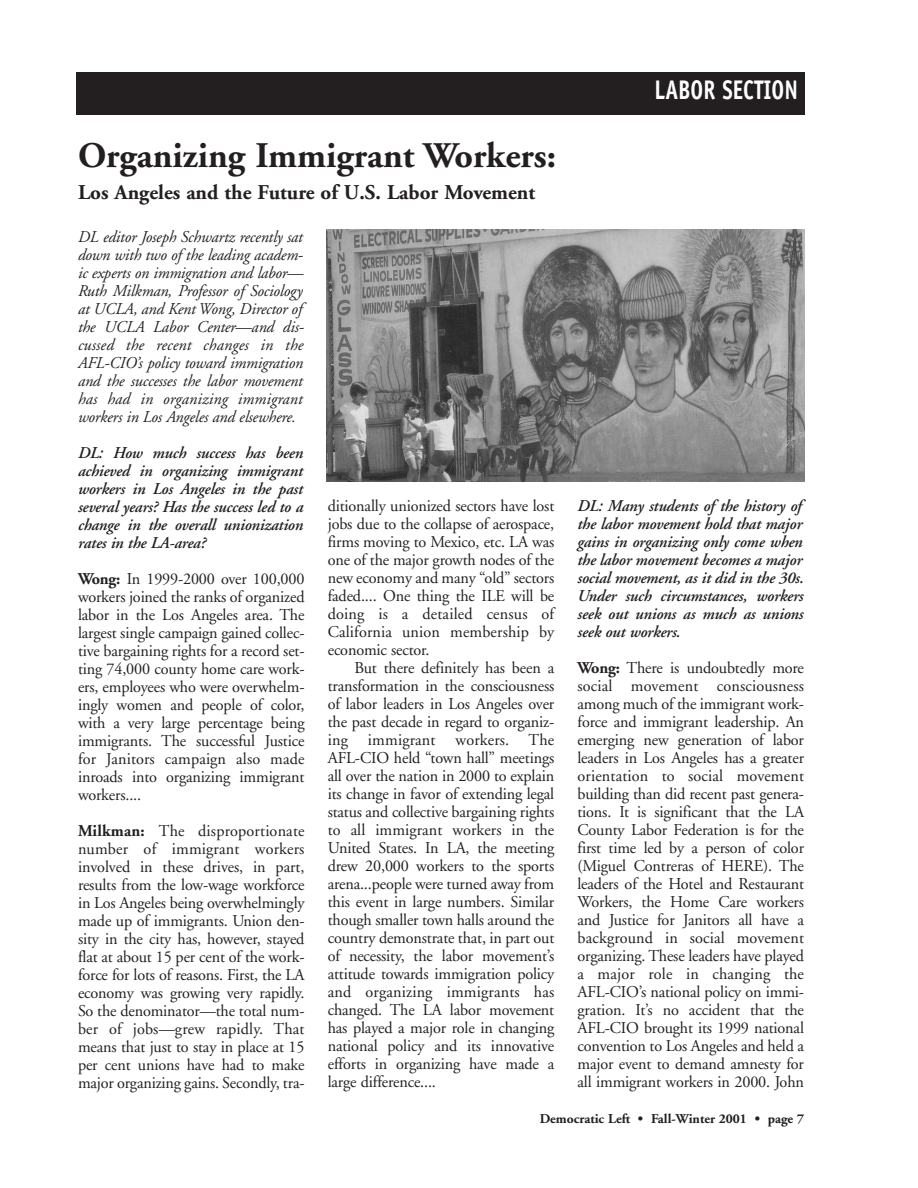
<style>
.page{position:relative;width:918px;height:1188px;background:#fff}
.page>*{position:absolute;margin:0;border:0;box-sizing:border-box;transform-origin:0 0}
.t1{font:700 36px "Adobe Garamond";color:#231f20}
.t2{font:700 27px "Officina Sans";color:#fff;scale:.8 1}
.t3{font:700 21px "Adobe Garamond";color:#231f20}
.t4{font:16.5px/18px "Adobe Garamond";letter-spacing:-.01em;color:#231f20;text-align:justify}
.t5{font:italic 600 16.5px/18px "Adobe Garamond";letter-spacing:-.01em;color:#231f20;text-align:justify}
.t6{font:italic 16.5px/18px "Adobe Garamond";letter-spacing:-.01em;color:#231f20;text-align:justify}
.t7{font:700 13.5px "Adobe Garamond";color:#231f20}
.s1{font-weight:700}
</style>
<div class="page">
<div style="left:76px;top:72px;width:730px;height:42px;background:#231f20"></div>
<img style="left:326px;top:229px;width:478px;height:253px">
<h1 class="t1" style="left:78px;top:141px;width:480px">Organizing Immigrant Workers:</h1>
<p class="t3" style="left:78px;top:184px;width:459px">Los Angeles and the Future of U.S. Labor Movement</p>
<p class="t6" style="left:78px;top:229px;width:227px">DL editor Joseph Schwartz recently sat down with two of the leading academ&shy;ic experts on immigration and labor— Ruth Milkman, Professor of Sociology at UCLA, and Kent Wong, Director of the UCLA Labor Center—and dis&shy;cussed the recent changes in the AFL-CIO’s policy toward immigration and the successes the labor movement has had in organizing immigrant workers in Los Angeles and elsewhere.</p>
<p class="t5" style="left:78px;top:445px;width:227px">DL: How much success has been achieved in organizing immigrant workers in Los Angeles in the past several years? Has the success led to a change in the overall unionization rates in the LA-area?</p>
<p class="t4" style="left:78px;top:571px;width:228px"><span class="s1">Wong:</span> In 1999-2000 over 100,000 workers joined the ranks of organized labor in the Los Angeles area. The largest single campaign gained collec&shy;tive bargaining rights for a record set&shy;ting 74,000 county home care work&shy;ers, employees who were overwhelm&shy;ingly women and people of color, with a very large percentage being immigrants. The successful Justice for Janitors campaign also made inroads into organizing immigrant workers....</p>
<p class="t4" style="left:78px;top:823px;width:228px"><span class="s1">Milkman:</span> The disproportionate number of immigrant workers involved in these drives, in part, results from the low-wage workforce in Los Angeles being overwhelmingly made up of immigrants. Union den&shy;sity in the city has, however, stayed flat at about 15 per cent of the work&shy;force for lots of reasons. First, the LA economy was growing very rapidly.<br>So the denominator—the total num&shy;ber of jobs—grew rapidly. That means that just to stay in place at 15 per cent unions have had to make major organizing gains. Secondly, tra-</p>
<p class="t4" style="left:328px;top:498px;width:228px">ditionally unionized sectors have lost jobs due to the collapse of aerospace, firms moving to Mexico, etc. LA was one of the major growth nodes of the new economy and many “old” sectors faded.... One thing the ILE will be doing is a detailed census of California union membership by economic sector.</p>
<p class="t4" style="left:328px;top:660px;width:228px;text-indent:27px">But there definitely has been a transformation in the consciousness of labor leaders in Los Angeles over the past decade in regard to organiz&shy;ing immigrant workers. The AFL-CIO held “town hall” meetings all over the nation in 2000 to explain its change in favor of extending legal status and collective bargaining rights to all immigrant workers in the United States. In LA, the meeting drew 20,000 workers to the sports arena...people were turned away from this event in large numbers. Similar though smaller town halls around the country demonstrate that, in part out of necessity, the labor movement’s attitude towards immigration policy and organizing immigrants has changed. The LA labor movement has played a major role in changing national policy and its innovative efforts in organizing have made a large difference....</p>
<h2 class="t2" style="left:655px;top:79px;width:181px">LABOR SECTION</h2>
<p class="t5" style="left:578px;top:498px;width:228px;text-align:left">DL: Many students of the history of the labor movement hold that major gains in organizing only come when the labor movement becomes a major social movement, as it did in the 30s.<br>Under such circumstances, workers seek out unions as much as unions seek out workers.</p>
<p class="t4" style="left:578px;top:660px;width:228px"><span class="s1">Wong:</span> There is undoubtedly more social movement consciousness among much of the immigrant work&shy;force and immigrant leadership. An emerging new generation of labor leaders in Los Angeles has a greater orientation to social movement building than did recent past genera&shy;tions. It is significant that the LA County Labor Federation is for the first time led by a person of color (Miguel Contreras of HERE). The leaders of the Hotel and Restaurant Workers, the Home Care workers and Justice for Janitors all have a background in social movement organizing. These leaders have played a major role in changing the AFL-CIO’s national policy on immi&shy;gration. It’s no accident that the AFL-CIO brought its 1999 national convention to Los Angeles and held a major event to demand amnesty for all immigrant workers in 2000. John</p>
<p class="t7" style="left:540px;top:1113px;width:266px">Democratic Left • Fall-Winter 2001 • page 7</p>
</div>
